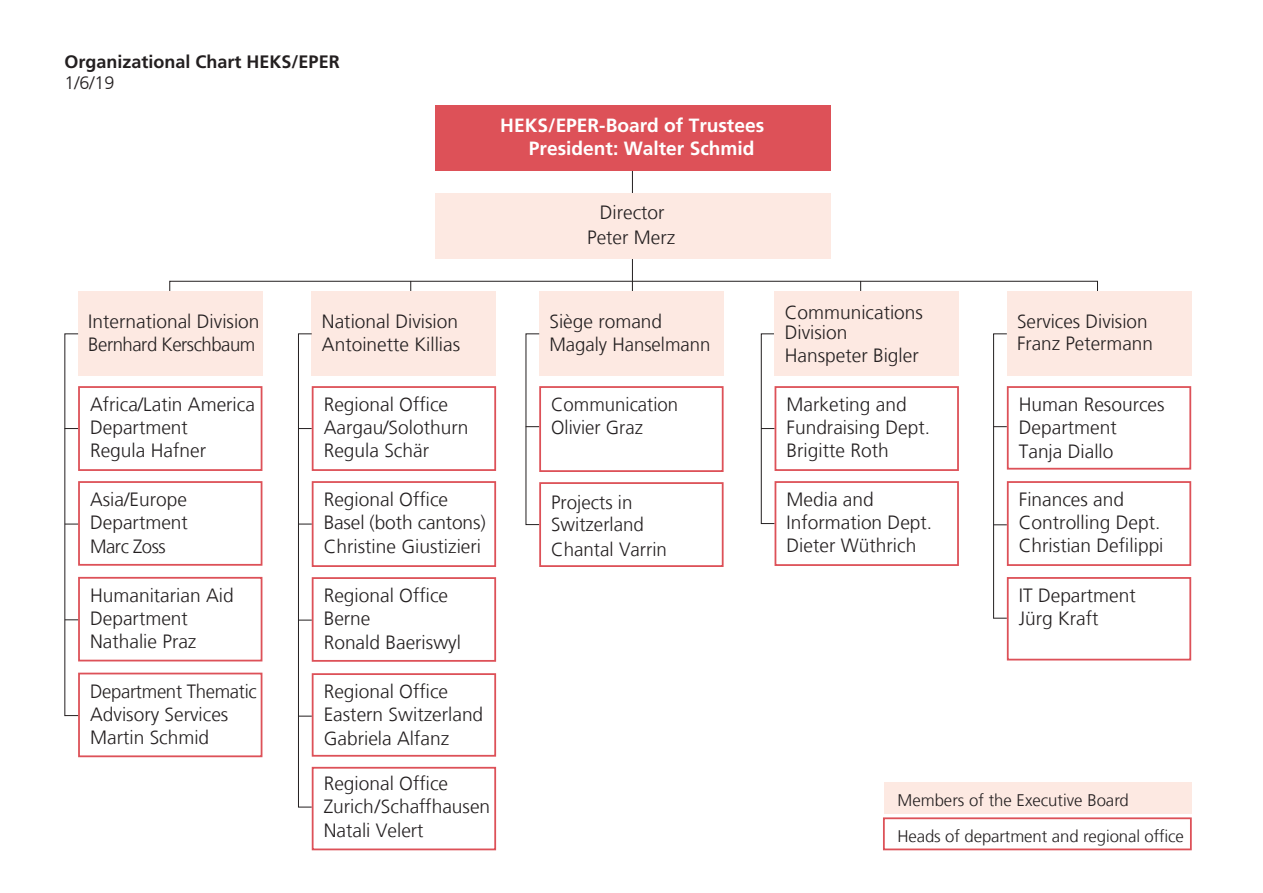
<style>
.page{position:relative;width:1263px;height:893px;background:#fff}
.page>*{position:absolute;margin:0;border:0;box-sizing:border-box;transform-origin:0 0}
.t1{font:300 19.2px/23px "Frutiger LT Com";color:#231f20}
.t2{font:700 19.2px/23px "Frutiger LT Com";color:#fff}
.t3{font:300 19.2px "Frutiger LT Com";letter-spacing:-.025em;color:#231f20}
.t4{font:700 18px "Frutiger LT Com";color:#231f20}
.t5{font:300 18px "Frutiger LT Com";color:#231f20}
.t6{font:300 16.8px/35.4px "Frutiger LT Com";letter-spacing:-.005em;color:#231f20}
</style>
<div class="page">
<div style="left:884px;top:783px;width:307px;height:31px;background:#fde9e2"></div>
<div style="left:883px;top:817px;width:309px;height:33px;border:2px solid #dd5158"></div>
<div style="left:169px;top:281px;width:929px;height:14px;border:1px solid #231f20"></div>
<hr style="left:632px;top:128px;width:1px;height:153px;background:#231f20">
<div style="left:435px;top:193px;width:396px;height:65px;background:#fde9e2"></div>
<div style="left:435px;top:105px;width:396px;height:65px;background:#dd5158"></div>
<div style="left:1007px;top:291px;width:184px;height:85px;background:#fde9e2"></div>
<svg style="left:993px;top:333px;width:14px;height:286px"></svg>
<div style="left:1007px;top:386px;width:184px;height:84px;border:2px solid #dd5158"></div>
<div style="left:1007px;top:577px;width:184px;height:83px;border:2px solid #dd5158"></div>
<div style="left:761px;top:334px;width:14px;height:190px;border:1px solid #231f20"></div>
<div style="left:774px;top:291px;width:185px;height:85px;background:#fde9e2"></div>
<div style="left:774px;top:386px;width:185px;height:85px;border:2px solid #dd5158"></div>
<div style="left:774px;top:481px;width:185px;height:85px;border:2px solid #dd5158"></div>
<div style="left:1007px;top:481px;width:184px;height:85px;border:2px solid #dd5158"></div>
<div style="left:539px;top:291px;width:185px;height:85px;background:#fde9e2"></div>
<div style="left:539px;top:386px;width:185px;height:86px;border:2px solid #dd5158"></div>
<div style="left:539px;top:482px;width:185px;height:85px;border:2px solid #dd5158"></div>
<div style="left:312px;top:291px;width:184px;height:85px;background:#fde9e2"></div>
<div style="left:298px;top:334px;width:14px;height:473px;border:1px solid #231f20"></div>
<div style="left:312px;top:386px;width:184px;height:85px;border:2px solid #dd5158"></div>
<div style="left:312px;top:481px;width:184px;height:86px;border:2px solid #dd5158"></div>
<svg style="left:298px;top:524px;width:14px;height:1px"></svg>
<div style="left:312px;top:577px;width:184px;height:85px;border:2px solid #dd5158"></div>
<div style="left:312px;top:673px;width:184px;height:84px;border:2px solid #dd5158"></div>
<div style="left:312px;top:767px;width:184px;height:83px;border:2px solid #dd5158"></div>
<svg style="left:298px;top:620px;width:14px;height:1px"></svg>
<svg style="left:298px;top:716px;width:14px;height:1px"></svg>
<div style="left:78px;top:291px;width:184px;height:85px;background:#fde9e2"></div>
<div style="left:78px;top:386px;width:184px;height:85px;border:2px solid #dd5158"></div>
<div style="left:78px;top:481px;width:184px;height:85px;border:2px solid #dd5158"></div>
<div style="left:78px;top:577px;width:184px;height:84px;border:2px solid #dd5158"></div>
<div style="left:78px;top:673px;width:184px;height:84px;border:2px solid #dd5158"></div>
<svg style="left:65px;top:333px;width:14px;height:384px"></svg>
<p class="t4" style="left:65px;top:51px;width:277px">Organizational Chart HEKS/EPER</p>
<p class="t5" style="left:65px;top:72px;width:52px">1/6/19</p>
<p class="t2" style="left:529px;top:114px;width:237px;text-indent:-29px">HEKS/EPER-Board of Trustees<br>President: Walter Schmid</p>
<p class="t1" style="left:587px;top:200px;width:90px;line-height:24.5px;text-align:center">Director<br>Peter Merz</p>
<p class="t1" style="left:88px;top:310px;width:173px">International Division<br>Bernhard Kerschbaum</p>
<p class="t1" style="left:90px;top:393px;width:166px">Africa/Latin America<br>Department</p>
<p class="t1" style="left:90px;top:439px;width:117px">Regula Hafner</p>
<p class="t1" style="left:90px;top:488px;width:98px">Asia/Europe</p>
<p class="t1" style="left:90px;top:511px;width:99px">Department</p>
<p class="t3" style="left:90px;top:535px;width:77px">Marc Zoss</p>
<p class="t1" style="left:90px;top:584px;width:145px">Humanitarian Aid</p>
<p class="t1" style="left:90px;top:630px;width:108px">Nathalie Praz</p>
<p class="t1" style="left:90px;top:607px;width:99px">Department</p>
<p class="t1" style="left:90px;top:680px;width:168px">Department Thematic</p>
<p class="t1" style="left:90px;top:726px;width:121px">Martin Schmid</p>
<p class="t1" style="left:90px;top:703px;width:140px">Advisory Services</p>
<p class="t1" style="left:322px;top:310px;width:140px">National Division<br>Antoinette Killias</p>
<p class="t1" style="left:324px;top:393px;width:146px">Regional Office<br>Aargau/Solothurn<br>Regula Schär</p>
<p class="t1" style="left:324px;top:488px;width:164px;line-height:23.4px">Regional Office<br>Basel (both cantons)<br>Christine Giustizieri</p>
<p class="t1" style="left:324px;top:584px;width:139px;line-height:23.4px">Regional Office<br>Berne<br>Ronald Baeriswyl</p>
<p class="t1" style="left:324px;top:680px;width:161px;line-height:23.4px">Regional Office<br>Eastern Switzerland<br>Gabriela Alfanz</p>
<p class="t1" style="left:324px;top:771px;width:168px;line-height:23.4px">Regional Office<br>Zurich/Schaffhausen<br>Natali Velert</p>
<p class="t1" style="left:549px;top:310px;width:163px">Siège romand<br>Magaly Hanselmann</p>
<p class="t1" style="left:551px;top:393px;width:128px">Communication<br>Olivier Graz</p>
<p class="t1" style="left:551px;top:491px;width:94px;line-height:22.5px">Projects in<br>Switzerland</p>
<p class="t1" style="left:551px;top:538px;width:117px">Chantal Varrin</p>
<p class="t1" style="left:785px;top:302px;width:140px;line-height:20.5px">Communications<br>Division</p>
<p class="t1" style="left:785px;top:344px;width:136px">Hanspeter Bigler</p>
<p class="t1" style="left:786px;top:393px;width:145px">Marketing and<br>Fundraising Dept.<br>Brigitte Roth</p>
<p class="t1" style="left:786px;top:488px;width:147px">Media and<br>Information Dept.<br>Dieter Wüthrich</p>
<p class="t1" style="left:1019px;top:488px;width:146px">Finances and<br>Controlling Dept.<br>Christian Defilippi</p>
<p class="t1" style="left:1017px;top:311px;width:137px;line-height:22px">Services Division<br>Franz Petermann</p>
<p class="t1" style="left:1019px;top:393px;width:147px;line-height:23.4px">Human Resources<br>Department<br>Tanja Diallo</p>
<p class="t1" style="left:1019px;top:584px;width:119px">IT Department<br>Jürg Kraft</p>
<p class="t6" style="left:897px;top:783px;width:288px">Members of the Executive Board<br>Heads of department and regional office</p>
</div>
